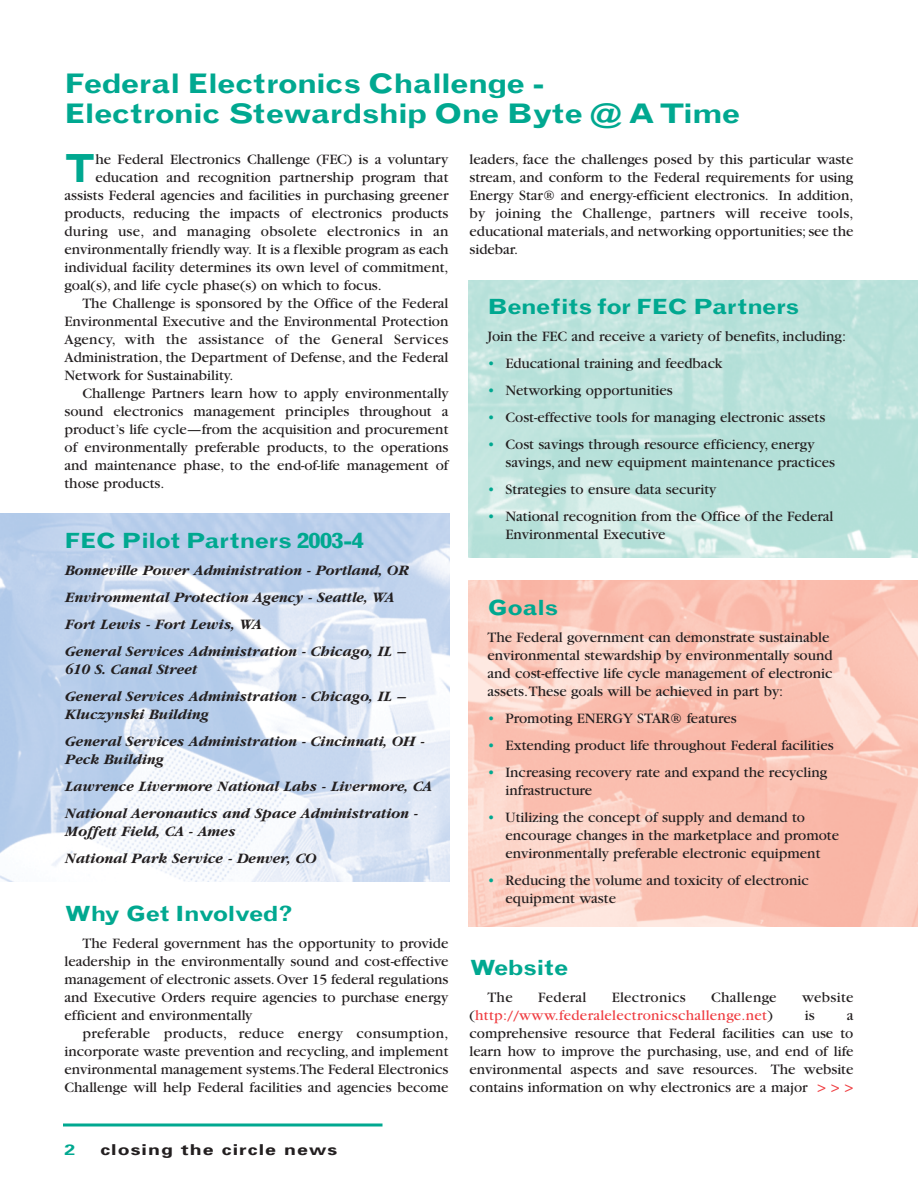
<style>
.page{position:relative;width:918px;height:1188px;background:#fff}
.page>*{position:absolute;margin:0;border:0;box-sizing:border-box;transform-origin:0 0}
.t1{font:700 38.85px "Grotesque";color:#00a890}
.t2{font:700 27px/30px "Grotesque";letter-spacing:-.025em;color:#00a890;scale:1.2 1}
.t3{font:700 21px "Grotesque";letter-spacing:-.025em;color:#00a890;scale:1.2 1}
.t4{font:700 21px "Grotesque";letter-spacing:-.05em;color:#00a890;scale:1.2 1}
.t5{font:15px/18px "Garamond";color:#231f20}
.t6{font:italic 700 15px/27px "Garamond";color:#231f20}
.t7{font:15px "Garamond";letter-spacing:.02em;color:#231f20}
.t8{font:15px "Garamond";letter-spacing:.02em;color:#ef3e42}
.t9{font:700 15px "Univers";letter-spacing:.055em;color:#231f20;scale:1.3 1}
.t10{font:700 15px "Univers";color:#00a890;scale:1.3 1}
.s1{color:#00a890}
.s2{color:#231f20}
.s3{color:#ef3e42}
</style>
<div class="page">
<img style="left:0;top:513px;width:450px;height:369px">
<img style="left:468px;top:280px;width:450px;height:278px">
<img style="left:468px;top:580px;width:450px;height:347px">
<hr style="left:63px;top:1124px;width:319px;height:2px;background:#00a890">
<h2 class="t2" style="left:64px;top:71px;width:565px">Federal Electronics Challenge -<br>Electronic Stewardship One Byte @ A Time</h2>
<h1 class="t1" style="left:64px;top:154px;width:33px">T</h1>
<p class="t5" style="left:95px;top:152px;width:355px">he Federal Electronics Challenge (FEC) is a voluntary</p>
<p class="t5" style="left:470px;top:152px;width:386px;text-align:justify">leaders, face the challenges posed by this particular waste stream, and conform to the Federal requirements for using Energy Star® and energy-efficient electronics. In addition, by joining the Challenge, partners will receive tools, educational materials, and networking opportunities; see the sidebar.</p>
<p class="t5" style="left:95px;top:170px;width:355px">education and recognition partnership program that</p>
<p class="t5" style="left:64px;top:188px;width:386px">assists Federal agencies and facilities in purchasing greener</p>
<p class="t5" style="left:64px;top:206px;width:386px">products, reducing the impacts of electronics products</p>
<p class="t7" style="left:64px;top:226px;width:385px">during use, and managing obsolete electronics in an</p>
<p class="t5" style="left:64px;top:242px;width:386px">environmentally friendly way. It is a flexible program as each</p>
<p class="t5" style="left:64px;top:260px;width:386px">individual facility determines its own level of commitment,</p>
<p class="t5" style="left:64px;top:278px;width:319px">goal(s), and life cycle phase(s) on which to focus.</p>
<p class="t5" style="left:82px;top:296px;width:368px">The Challenge is sponsored by the Office of the Federal</p>
<p class="t5" style="left:64px;top:314px;width:386px">Environmental Executive and the Environmental Protection</p>
<p class="t7" style="left:64px;top:334px;width:386px">Agency, with the assistance of the General Services</p>
<p class="t5" style="left:64px;top:350px;width:386px">Administration, the Department of Defense, and the Federal</p>
<p class="t5" style="left:64px;top:368px;width:171px">Network for Sustainability.</p>
<p class="t5" style="left:82px;top:386px;width:368px">Challenge Partners learn how to apply environmentally</p>
<p class="t5" style="left:64px;top:404px;width:385px">sound electronics management principles throughout a</p>
<p class="t5" style="left:64px;top:422px;width:386px">product’s life cycle—from the acquisition and procurement</p>
<p class="t5" style="left:64px;top:440px;width:386px">of environmentally preferable products, to the operations</p>
<p class="t5" style="left:64px;top:458px;width:386px">and maintenance phase, to the end-of-life management of</p>
<p class="t5" style="left:64px;top:476px;width:101px">those products.</p>
<h3 class="t3" style="left:488px;top:298px;width:261px">Benefits for FEC Partners</h3>
<p class="t5" style="left:488px;top:328px;width:360px">Join the FEC and receive a variety of benefits, including:</p>
<p class="t5" style="left:488px;top:355px;width:237px"><span class="s1">•</span> Educational training and feedback</p>
<p class="t5" style="left:488px;top:382px;width:187px"><span class="s1">•</span> Networking opportunities</p>
<p class="t5" style="left:488px;top:409px;width:339px"><span class="s1">•</span> Cost-effective tools for managing electronic assets</p>
<p class="t5" style="left:506px;top:436px;width:331px;text-indent:-18px"><span class="s1">•</span> Cost savings through resource efficiency, energy savings, and new equipment maintenance practices</p>
<p class="t5" style="left:488px;top:481px;width:230px"><span class="s1">•</span> Strategies to ensure data security</p>
<p class="t5" style="left:506px;top:508px;width:329px;text-indent:-18px"><span class="s1">•</span> National recognition from the Office of the Federal<br>Environmental Executive</p>
<h3 class="t3" style="left:64px;top:532px;width:251px">FEC Pilot Partners 2003-4</h3>
<p class="t6" style="left:64px;top:558px;width:346px">Bonneville Power Administration - Portland, OR Environmental Protection Agency - Seattle, WA Fort Lewis - Fort Lewis, WA<br>General Services Administration - Chicago, IL –</p>
<p class="t6" style="left:64px;top:657px;width:341px">610 S. Canal Street<br>General Services Administration - Chicago, IL –</p>
<p class="t6" style="left:64px;top:702px;width:361px">Kluczynski Building<br>General Services Administration - Cincinnati, OH -</p>
<p class="t6" style="left:64px;top:747px;width:369px">Peck Building<br>Lawrence Livermore National Labs - Livermore, CA<br>National Aeronautics and Space Administration -</p>
<p class="t6" style="left:64px;top:819px;width:253px">Moffett Field, CA - Ames<br>National Park Service - Denver, CO</p>
<h3 class="t3" style="left:488px;top:600px;width:60px">Goals</h3>
<p class="t5" style="left:488px;top:630px;width:347px">The Federal government can demonstrate sustainable environmental stewardship by environmentally sound and cost-effective life cycle management of electronic assets.These goals will be achieved in part by:</p>
<p class="t5" style="left:488px;top:711px;width:251px"><span class="s1">•</span> Promoting ENERGY STAR® features</p>
<p class="t5" style="left:488px;top:738px;width:348px"><span class="s1">•</span> Extending product life throughout Federal facilities</p>
<p class="t5" style="left:506px;top:765px;width:323px;text-indent:-18px"><span class="s1">•</span> Increasing recovery rate and expand the recycling infrastructure</p>
<p class="t5" style="left:506px;top:810px;width:335px;text-indent:-18px"><span class="s1">•</span> Utilizing the concept of supply and demand to encourage changes in the marketplace and promote environmentally preferable electronic equipment</p>
<p class="t5" style="left:506px;top:873px;width:305px;text-indent:-18px"><span class="s1">•</span> Reducing the volume and toxicity of electronic equipment waste</p>
<h3 class="t4" style="left:64px;top:906px;width:192px">Why Get Involved?</h3>
<p class="t5" style="left:64px;top:936px;width:386px;text-align:justify;text-indent:18px">The Federal government has the opportunity to provide leadership in the environmentally sound and cost-effective management of electronic assets.Over 15 federal regulations and Executive Orders require agencies to purchase energy efficient and environmentally</p>
<p class="t5" style="left:64px;top:1026px;width:386px;text-align:justify;text-indent:18px">preferable products, reduce energy consumption, incorporate waste prevention and recycling, and implement environmental management systems.The Federal Electronics Challenge will help Federal facilities and agencies become</p>
<h3 class="t3" style="left:470px;top:960px;width:84px">Website</h3>
<p class="t5" style="left:488px;top:990px;width:27px">The</p>
<p class="t7" style="left:538px;top:992px;width:50px">Federal</p>
<p class="t7" style="left:612px;top:992px;width:75px">Electronics</p>
<p class="t7" style="left:711px;top:992px;width:67px">Challenge</p>
<p class="t7" style="left:802px;top:992px;width:53px">website</p>
<p class="t8" style="left:470px;top:1010px;width:305px"><span class="s2">(</span>http://www.federalelectronicschallenge.net<span class="s2">)</span></p>
<p class="t5" style="left:805px;top:1008px;width:12px">is</p>
<p class="t5" style="left:470px;top:1008px;width:386px;text-align:justify;text-indent:377px">a comprehensive resource that Federal facilities can use to learn how to improve the purchasing, use, and end of life environmental aspects and save resources. The website contains information on why electronics are a major <span class="s3">&gt; &gt; &gt;</span></p>
<p class="t10" style="left:64px;top:1144px;width:10px">2</p>
<p class="t9" style="left:101px;top:1144px;width:184px">closing the circle news</p>
</div>
